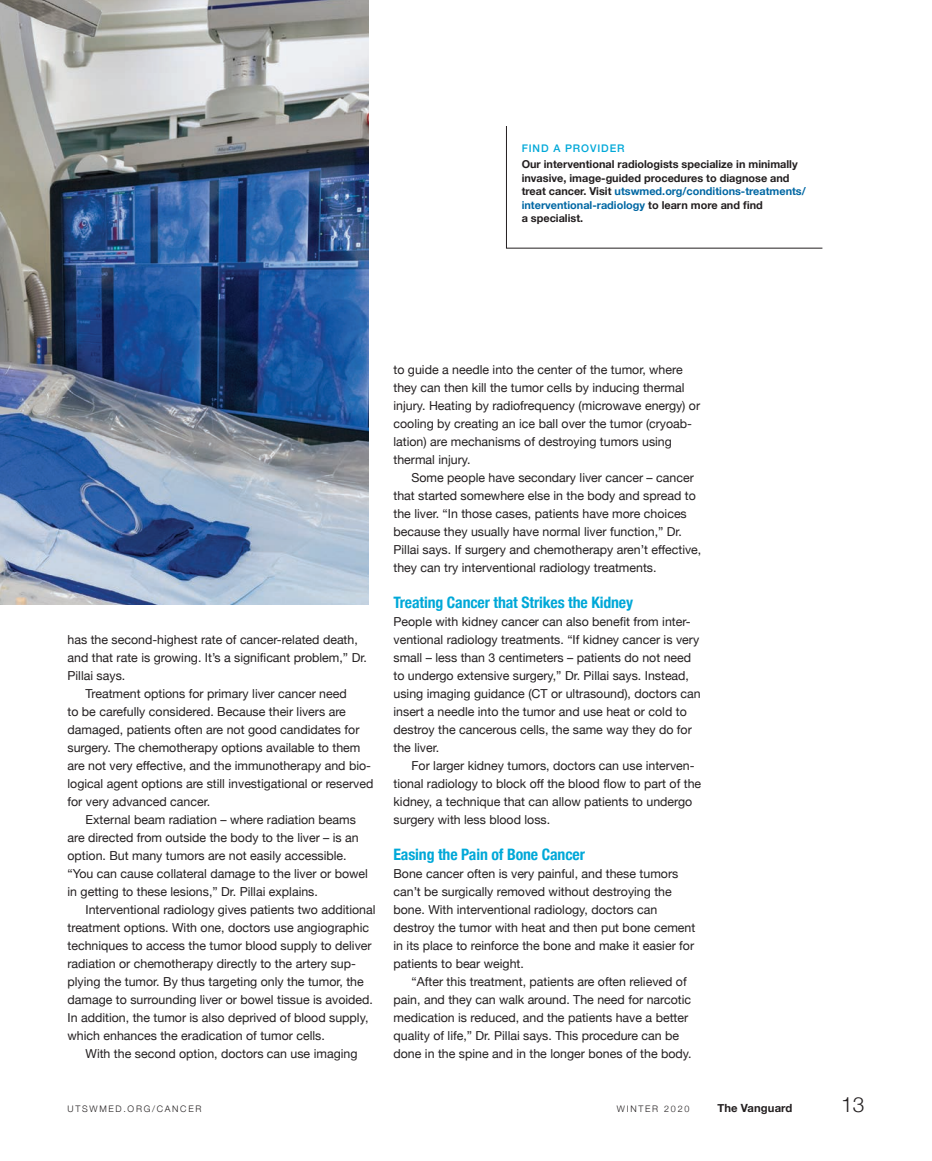
<style>
.page{position:relative;width:932px;height:1161px;background:#fff}
.page>*{position:absolute;margin:0;border:0;box-sizing:border-box;transform-origin:0 0}
.t1{font:300 21px "Helvetica Neue";color:#231f20}
.vanguard_subhead_fea{font:700 condensed 15.75px "Helvetica Neue";letter-spacing:-.01em;color:#00a8d8}
.vanguard_body{font:12.3px/18px "Helvetica Neue";color:#231f20}
.vanguard_body_no_ind{font:12.3px/18px "Helvetica Neue";color:#231f20}
.t2{font:700 11.25px "Helvetica Neue";letter-spacing:.01em;color:#231f20}
.vanguard_body-2{font:700 10.8px/13.5px "Helvetica Neue";color:#231f20}
.vanguard_body-3{font:500 10.5px "Helvetica Neue";letter-spacing:.085em;color:#00a8d8}
.t3{font:300 9px "Helvetica Neue";letter-spacing:.19em;color:#231f20}
.s1{color:#0067a3}
</style>
<div class="page">
<svg style="left:506px;top:126px;width:316px;height:122px"></svg>
<img style="left:0;top:0;width:368px;height:604px">
<p class="vanguard_body-3" style="left:521px;top:140px;width:104px">FIND A PROVIDER</p>
<p class="vanguard_body-2" style="left:521px;top:158px;width:286px">Our interventional radiologists specialize in minimally invasive, image-guided procedures to diagnose and treat cancer. Visit <span class="s1">utswmed.org/conditions-treatments/ interventional-radiology</span> to learn more and find<br>a specialist.</p>
<p class="vanguard_body_no_ind" style="left:68px;top:631px;width:301px">has the second-highest rate of cancer-related death, and that rate is growing. It’s a significant problem,” Dr.<br>Pillai says.</p>
<p class="vanguard_body" style="left:68px;top:685px;width:307px;text-indent:18px">Treatment options for primary liver cancer need<br>to be carefully considered. Because their livers are damaged, patients often are not good candidates for surgery. The chemotherapy options available to them are not very effective, and the immunotherapy and bio&shy;logical agent options are still investigational or reserved for very advanced cancer.</p>
<p class="vanguard_body" style="left:68px;top:811px;width:302px;text-indent:18px">External beam radiation – where radiation beams are directed from outside the body to the liver – is an option. But many tumors are not easily accessible. “You can cause collateral damage to the liver or bowel in getting to these lesions,” Dr. Pillai explains.</p>
<p class="vanguard_body" style="left:68px;top:901px;width:309px;text-indent:18px">Interventional radiology gives patients two additional treatment options. With one, doctors use angiographic techniques to access the tumor blood supply to deliver radiation or chemotherapy directly to the artery sup&shy;plying the tumor. By thus targeting only the tumor, the damage to surrounding liver or bowel tissue is avoided.<br>In addition, the tumor is also deprived of blood supply, which enhances the eradication of tumor cells.</p>
<p class="vanguard_body" style="left:86px;top:1045px;width:273px">With the second option, doctors can use imaging</p>
<p class="vanguard_body" style="left:393px;top:361px;width:308px">to guide a needle into the center of the tumor, where they can then kill the tumor cells by inducing thermal injury. Heating by radiofrequency (microwave energy) or cooling by creating an ice ball over the tumor (cryoab&shy;lation) are mechanisms of destroying tumors using thermal injury.</p>
<p class="vanguard_body" style="left:393px;top:469px;width:309px;text-indent:18px">Some people have secondary liver cancer – cancer that started somewhere else in the body and spread to the liver. “In those cases, patients have more choices because they usually have normal liver function,” Dr.<br>Pillai says. If surgery and chemotherapy aren’t effective, they can try interventional radiology treatments.</p>
<p class="vanguard_subhead_fea" style="left:393px;top:589px;width:241px">Treating Cancer that Strikes the Kidney</p>
<p class="vanguard_body_no_ind" style="left:393px;top:613px;width:308px">People with kidney cancer can also benefit from inter&shy;ventional radiology treatments. “If kidney cancer is very small – less than 3 centimeters – patients do not need to undergo extensive surgery,” Dr. Pillai says. Instead, using imaging guidance (CT or ultrasound), doctors can insert a needle into the tumor and use heat or cold to destroy the cancerous cells, the same way they do for the liver.</p>
<p class="vanguard_body" style="left:393px;top:757px;width:309px;text-indent:18px">For larger kidney tumors, doctors can use interven&shy;tional radiology to block off the blood flow to part of the kidney, a technique that can allow patients to undergo surgery with less blood loss.</p>
<p class="vanguard_subhead_fea" style="left:393px;top:841px;width:193px">Easing the Pain of Bone Cancer</p>
<p class="vanguard_body_no_ind" style="left:393px;top:865px;width:303px">Bone cancer often is very painful, and these tumors can’t be surgically removed without destroying the bone. With interventional radiology, doctors can destroy the tumor with heat and then put bone cement in its place to reinforce the bone and make it easier for patients to bear weight.</p>
<p class="vanguard_body" style="left:393px;top:973px;width:300px;text-indent:18px">“After this treatment, patients are often relieved of pain, and they can walk around. The need for narcotic medication is reduced, and the patients have a better quality of life,” Dr. Pillai says. This procedure can be done in the spine and in the longer bones of the body.</p>
<p class="t3" style="left:68px;top:1101px;width:135px">UTSWMED.ORG/CANCER</p>
<p class="t3" style="left:617px;top:1101px;width:74px">WINTER 2020</p>
<p class="t2" style="left:717px;top:1099px;width:77px">The Vanguard</p>
<h1 class="t1" style="left:841px;top:1088px;width:25px">13</h1>
</div>
